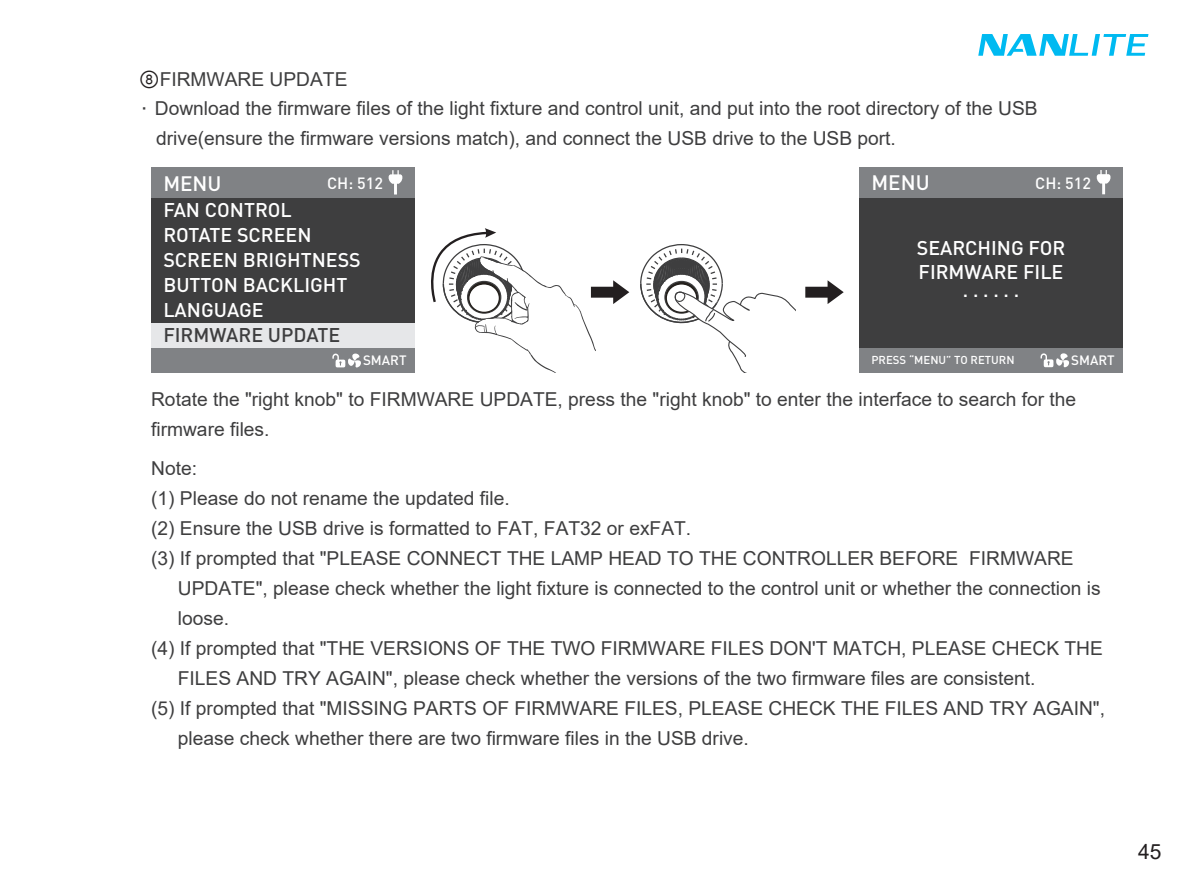
<style>
.page{position:relative;width:1191px;height:893px;background:#fff}
.page>*{position:absolute;margin:0;border:0;box-sizing:border-box;transform-origin:0 0}
.t1{font:21px "Arial";color:#231f20}
.t2{font:500 20.7px "DIN Pro";color:#fff}
.t3{font:500 19.5px/25.2px "DIN Pro";color:#fff}
.t4{font:500 19.5px "DIN Pro";color:#3e3e3f}
.t5{font:19.2px/30px "Arial";color:#3e3e3f}
.t6{font:500 16.2px "DIN Pro";color:#fff}
.t7{font:500 13.5px "DIN Pro";color:#fff}
.t8{font:500 11.4px "DIN Pro";color:#fff}
.s1{font-family:"Arial Unicode MS";font-size:21px;color:#231f20}
.s2{font-family:"FZLTHJW GB1 0";font-size:18.9px}
</style>
<div class="page">
<svg style="left:978px;top:34px;width:170px;height:22px"></svg>
<svg style="left:640px;top:244px;width:155px;height:129px"></svg>
<svg style="left:431px;top:228px;width:198px;height:145px"></svg>
<svg style="left:805px;top:280px;width:38px;height:24px"></svg>
<div style="left:151px;top:168px;width:264px;height:205px;background:#3e3e3f"></div>
<div style="left:151px;top:168px;width:264px;height:30px;background:#808285"></div>
<div style="left:151px;top:323px;width:264px;height:25px;background:#e6e7e9"></div>
<div style="left:151px;top:348px;width:264px;height:25px;background:#808285"></div>
<svg style="left:332px;top:353px;width:29px;height:15px"></svg>
<svg style="left:388px;top:170px;width:14px;height:24px"></svg>
<div style="left:859px;top:167px;width:263px;height:205px;background:#3e3e3f"></div>
<div style="left:859px;top:167px;width:263px;height:31px;background:#808285"></div>
<svg style="left:1096px;top:170px;width:14px;height:24px"></svg>
<div style="left:859px;top:348px;width:263px;height:24px;background:#808285"></div>
<svg style="left:1040px;top:353px;width:29px;height:14px"></svg>
<p class="t5" style="left:139px;top:64px;width:210px"><span class="s1">⑧</span>FIRMWARE UPDATE</p>
<p class="t5" style="left:156px;top:94px;width:883px;text-indent:-21px"><span class="s2">·</span>Download the firmware files of the light fixture and control unit, and put into the root directory of the USB drive(ensure the firmware versions match), and connect the USB drive to the USB port.</p>
<p class="t6" style="left:327px;top:172px;width:57px">CH: 512</p>
<p class="t2" style="left:871px;top:169px;width:60px">MENU</p>
<p class="t6" style="left:1035px;top:172px;width:57px">CH: 512</p>
<p class="t2" style="left:163px;top:169px;width:60px">MENU</p>
<p class="t3" style="left:163px;top:196px;width:199px">FAN CONTROL<br>ROTATE SCREEN<br>SCREEN BRIGHTNESS<br>BUTTON BACKLIGHT<br>LANGUAGE</p>
<p class="t4" style="left:163px;top:322px;width:178px">FIRMWARE UPDATE</p>
<p class="t3" style="left:916px;top:236px;width:150px;line-height:23.7px">SEARCHING FOR<br>FIRMWARE FILE</p>
<p class="t3" style="left:962px;top:276px;width:58px">. . . . . .</p>
<p class="t7" style="left:363px;top:351px;width:45px">SMART</p>
<p class="t8" style="left:871px;top:352px;width:145px">PRESS “MENU” TO RETURN</p>
<p class="t7" style="left:1071px;top:351px;width:45px">SMART</p>
<p class="t5" style="left:151px;top:384px;width:926px">Rotate the "right knob" to FIRMWARE UPDATE, press the "right knob" to enter the interface to search for the firmware files.</p>
<p class="t5" style="left:151px;top:454px;width:47px">Note:</p>
<p class="t5" style="left:151px;top:484px;width:360px">(1) Please do not rename the updated file.</p>
<p class="t5" style="left:151px;top:513px;width:541px">(2) Ensure the USB drive is formatted to FAT, FAT32 or exFAT.</p>
<p class="t5" style="left:151px;top:543px;width:924px">(3) If prompted that "PLEASE CONNECT THE LAMP HEAD TO THE CONTROLLER BEFORE FIRMWARE</p>
<p class="t5" style="left:178px;top:573px;width:924px">UPDATE", please check whether the light fixture is connected to the control unit or whether the connection is</p>
<p class="t5" style="left:178px;top:603px;width:53px">loose.</p>
<p class="t5" style="left:151px;top:633px;width:953px">(4) If prompted that "THE VERSIONS OF THE TWO FIRMWARE FILES DON'T MATCH, PLEASE CHECK THE</p>
<p class="t5" style="left:178px;top:663px;width:859px">FILES AND TRY AGAIN", please check whether the versions of the two firmware files are consistent.</p>
<p class="t5" style="left:151px;top:693px;width:955px">(5) If prompted that "MISSING PARTS OF FIRMWARE FILES, PLEASE CHECK THE FILES AND TRY AGAIN",</p>
<p class="t5" style="left:178px;top:723px;width:572px">please check whether there are two firmware files in the USB drive.</p>
<p class="t1" style="left:1138px;top:837px;width:25px">45</p>
</div>
